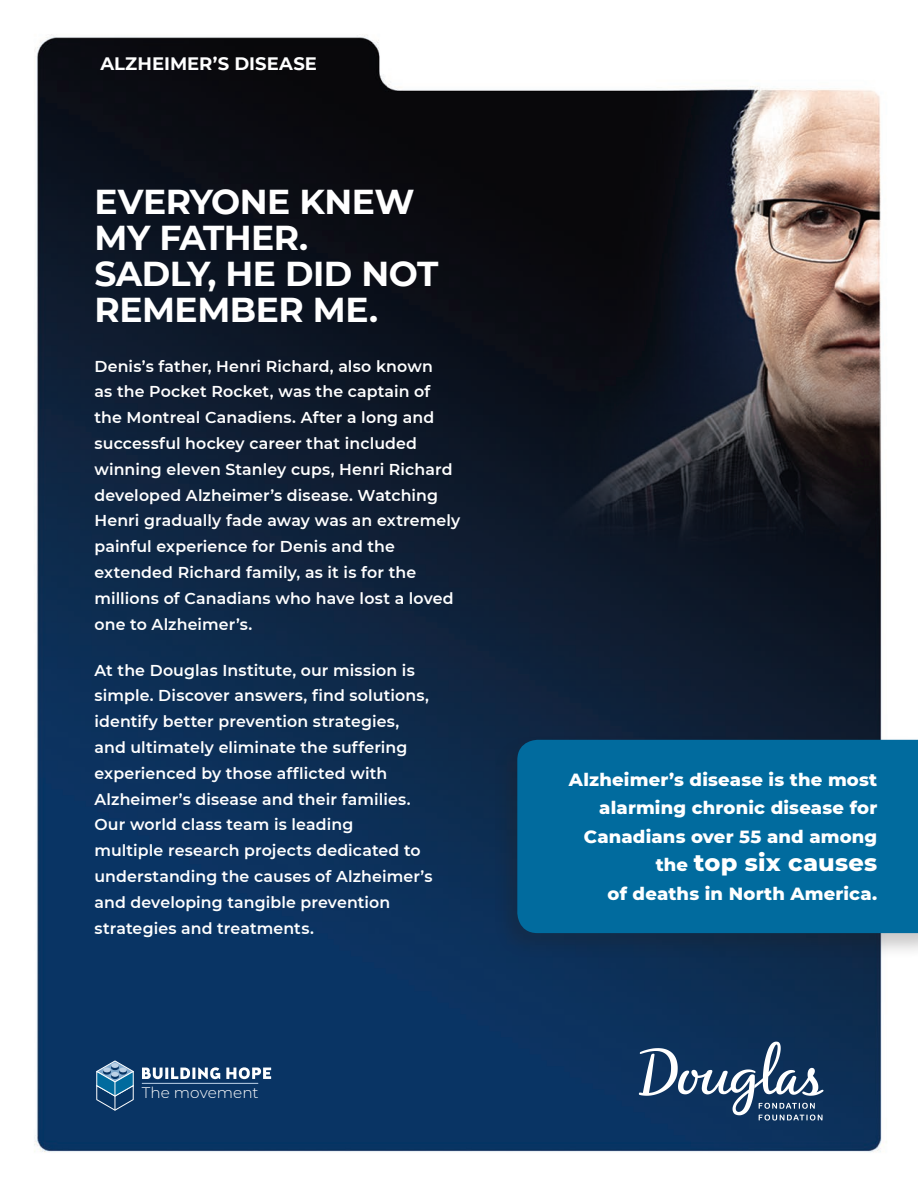
<style>
.page{position:relative;width:918px;height:1188px;background:#fff}
.page>*{position:absolute;margin:0;border:0;box-sizing:border-box;transform-origin:0 0}
.t1{font:700 34.5px/36px "Montserrat";letter-spacing:-.015em;color:#fff}
.t2{font:800 24px "Montserrat";letter-spacing:.01em;color:#fff}
.t3{font:800 18px/28.5px "Montserrat";letter-spacing:.01em;color:#fff;text-align:right}
.t4{font:700 18px "Montserrat";letter-spacing:.005em;color:#fff}
.t5{font:600 15.75px/25.8px "Montserrat";letter-spacing:.01em;color:#fff}
.t6{font:300 15.3px "Montserrat";color:#fff}
.s1{font-size:18px}
</style>
<div class="page">
<img style="left:34px;top:34px;width:853px;height:1119px">
<svg style="left:639px;top:1042px;width:185px;height:78px;background:#3c5a7c"></svg>
<svg style="left:96px;top:1060px;width:39px;height:51px;background:#3a6c94"></svg>
<svg style="left:142px;top:1067px;width:78px;height:12px"></svg>
<svg style="left:226px;top:1067px;width:45px;height:12px"></svg>
<hr style="left:142px;top:1083px;width:116px;height:1px;background:#bcd1e6">
<div style="left:493px;top:735px;width:425px;height:224px;background:#231f20;opacity:.25"></div>
<div style="left:517px;top:740px;width:401px;height:193px;background:#016b9e"></div>
<p class="t4" style="left:100px;top:51px;width:218px">ALZHEIMER’S DISEASE</p>
<h1 class="t1" style="left:94px;top:182px;width:345px">EVERYONE KNEW<br>MY FATHER.<br>SADLY, HE DID NOT<br>REMEMBER ME.</h1>
<p class="t5" style="left:94px;top:352px;width:367px">Denis’s father, Henri Richard, also known<br>as the Pocket Rocket, was the captain of the Montreal Canadiens. After a long and successful hockey career that included winning eleven Stanley cups, Henri Richard developed Alzheimer’s disease. Watching Henri gradually fade away was an extremely painful experience for Denis and the extended Richard family, as it is for the millions of Canadians who have lost a loved one to Alzheimer’s.</p>
<p class="t5" style="left:94px;top:656px;width:339px">At the Douglas Institute, our mission is simple. Discover answers, find solutions, identify better prevention strategies, and ultimately eliminate the suffering experienced by those afflicted with Alzheimer’s disease and their families.<br>Our world class team is leading<br>multiple research projects dedicated to understanding the causes of Alzheimer’s and developing tangible prevention strategies and treatments.</p>
<p class="t6" style="left:142px;top:1083px;width:118px">The movement</p>
<p class="t3" style="left:569px;top:764px;width:310px">Alzheimer’s disease is the most alarming chronic disease for<br>Canadians over 55 and among</p>
<h2 class="t2" style="left:656px;top:845px;width:223px"><span class="s1">the</span> top six causes</h2>
<p class="t3" style="left:608px;top:878px;width:271px">of deaths in North America.</p>
</div>
